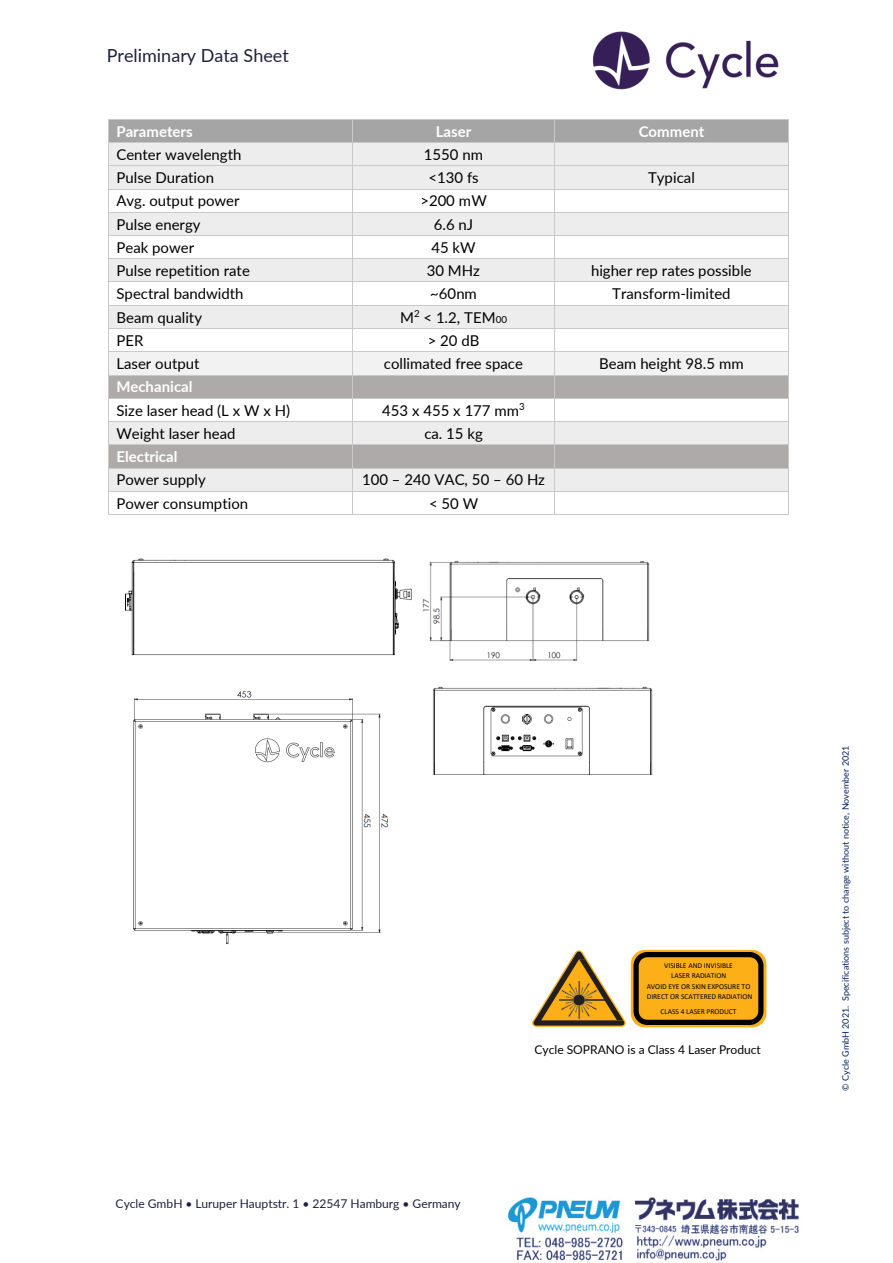
<style>
.page{position:relative;width:893px;height:1263px;background:#fff}
.page>*{position:absolute;margin:0;border:0;box-sizing:border-box;transform-origin:0 0}
.t1{font:18px "Lato";color:#1e213d}
.t2{font:15px "Lato";color:#000}
.t3{font:700 15px "Lato";color:#fff}
.t4{font:12px "Lato";color:#1e213d}
.t5{font:12px "Lato";letter-spacing:-.005em;color:#000}
.t6{font:9px "Lato";color:#002060}
.t7{font:7.5px/10.5px "Calibri";letter-spacing:-.005em;color:#000;text-align:center}
.s1{font-size:9.75px}
</style>
<div class="page">
<img style="left:593px;top:32px;width:186px;height:58px">
<div style="left:109px;top:120px;width:243px;height:22px;background:#a5a5a5"></div>
<div style="left:353px;top:120px;width:201px;height:22px;background:#a5a5a5"></div>
<div style="left:555px;top:120px;width:233px;height:22px;background:#a5a5a5"></div>
<hr style="left:109px;top:119px;width:243px;height:1px;background:#c9c9c9">
<hr style="left:353px;top:119px;width:201px;height:1px;background:#c9c9c9">
<hr style="left:555px;top:119px;width:233px;height:1px;background:#c9c9c9">
<div style="left:109px;top:143px;width:243px;height:22px;background:#ededed"></div>
<div style="left:353px;top:143px;width:201px;height:22px;background:#ededed"></div>
<div style="left:555px;top:143px;width:233px;height:22px;background:#ededed"></div>
<hr style="left:109px;top:142px;width:243px;height:1px;background:#c9c9c9">
<hr style="left:353px;top:142px;width:201px;height:1px;background:#c9c9c9">
<hr style="left:555px;top:142px;width:233px;height:1px;background:#c9c9c9">
<div style="left:109px;top:166px;width:243px;height:23px;background:#ededed"></div>
<div style="left:353px;top:166px;width:201px;height:23px;background:#ededed"></div>
<div style="left:555px;top:166px;width:233px;height:23px;background:#ededed"></div>
<hr style="left:109px;top:165px;width:243px;height:1px;background:#c9c9c9">
<hr style="left:353px;top:165px;width:201px;height:1px;background:#c9c9c9">
<hr style="left:555px;top:165px;width:233px;height:1px;background:#c9c9c9">
<hr style="left:109px;top:189px;width:243px;height:1px;background:#c9c9c9">
<hr style="left:353px;top:189px;width:201px;height:1px;background:#c9c9c9">
<hr style="left:555px;top:189px;width:233px;height:1px;background:#c9c9c9">
<div style="left:109px;top:213px;width:243px;height:22px;background:#ededed"></div>
<div style="left:353px;top:213px;width:201px;height:22px;background:#ededed"></div>
<div style="left:555px;top:213px;width:233px;height:22px;background:#ededed"></div>
<hr style="left:109px;top:212px;width:243px;height:1px;background:#c9c9c9">
<hr style="left:353px;top:212px;width:201px;height:1px;background:#c9c9c9">
<hr style="left:555px;top:212px;width:233px;height:1px;background:#c9c9c9">
<hr style="left:109px;top:235px;width:243px;height:1px;background:#c9c9c9">
<hr style="left:353px;top:235px;width:201px;height:1px;background:#c9c9c9">
<hr style="left:555px;top:235px;width:233px;height:1px;background:#c9c9c9">
<div style="left:109px;top:259px;width:243px;height:23px;background:#ededed"></div>
<div style="left:353px;top:259px;width:201px;height:23px;background:#ededed"></div>
<div style="left:555px;top:259px;width:233px;height:23px;background:#ededed"></div>
<hr style="left:109px;top:258px;width:243px;height:1px;background:#c9c9c9">
<hr style="left:353px;top:258px;width:201px;height:1px;background:#c9c9c9">
<hr style="left:555px;top:258px;width:233px;height:1px;background:#c9c9c9">
<hr style="left:109px;top:282px;width:243px;height:1px;background:#c9c9c9">
<hr style="left:353px;top:282px;width:201px;height:1px;background:#c9c9c9">
<hr style="left:555px;top:282px;width:233px;height:1px;background:#c9c9c9">
<div style="left:109px;top:306px;width:243px;height:22px;background:#ededed"></div>
<div style="left:353px;top:306px;width:201px;height:22px;background:#ededed"></div>
<div style="left:555px;top:306px;width:233px;height:22px;background:#ededed"></div>
<hr style="left:109px;top:305px;width:243px;height:1px;background:#c9c9c9">
<hr style="left:353px;top:305px;width:201px;height:1px;background:#c9c9c9">
<hr style="left:555px;top:305px;width:233px;height:1px;background:#c9c9c9">
<hr style="left:109px;top:328px;width:243px;height:1px;background:#c9c9c9">
<hr style="left:353px;top:328px;width:201px;height:1px;background:#c9c9c9">
<hr style="left:555px;top:328px;width:233px;height:1px;background:#c9c9c9">
<div style="left:109px;top:352px;width:243px;height:23px;background:#f2f2f2"></div>
<div style="left:353px;top:352px;width:201px;height:23px;background:#f2f2f2"></div>
<div style="left:555px;top:352px;width:233px;height:23px;background:#f2f2f2"></div>
<hr style="left:109px;top:351px;width:243px;height:1px;background:#c9c9c9">
<hr style="left:353px;top:351px;width:201px;height:1px;background:#c9c9c9">
<hr style="left:555px;top:351px;width:233px;height:1px;background:#c9c9c9">
<div style="left:109px;top:375px;width:243px;height:23px;background:#aeaaaa"></div>
<div style="left:353px;top:375px;width:201px;height:23px;background:#aeaaaa"></div>
<div style="left:555px;top:375px;width:233px;height:23px;background:#aeaaaa"></div>
<hr style="left:109px;top:375px;width:243px;height:1px;background:#c9c9c9">
<hr style="left:353px;top:375px;width:201px;height:1px;background:#c9c9c9">
<hr style="left:555px;top:375px;width:233px;height:1px;background:#c9c9c9">
<hr style="left:109px;top:398px;width:243px;height:1px;background:#c9c9c9">
<hr style="left:353px;top:398px;width:201px;height:1px;background:#c9c9c9">
<hr style="left:555px;top:398px;width:233px;height:1px;background:#c9c9c9">
<div style="left:109px;top:422px;width:243px;height:22px;background:#ededed"></div>
<div style="left:353px;top:422px;width:201px;height:22px;background:#ededed"></div>
<div style="left:555px;top:422px;width:233px;height:22px;background:#ededed"></div>
<hr style="left:109px;top:421px;width:243px;height:1px;background:#c9c9c9">
<hr style="left:353px;top:421px;width:201px;height:1px;background:#c9c9c9">
<hr style="left:555px;top:421px;width:233px;height:1px;background:#c9c9c9">
<div style="left:109px;top:445px;width:243px;height:23px;background:#aeaaaa"></div>
<div style="left:353px;top:445px;width:201px;height:23px;background:#aeaaaa"></div>
<div style="left:555px;top:445px;width:233px;height:23px;background:#aeaaaa"></div>
<hr style="left:109px;top:444px;width:243px;height:1px;background:#c9c9c9">
<hr style="left:353px;top:444px;width:201px;height:1px;background:#c9c9c9">
<hr style="left:555px;top:444px;width:233px;height:1px;background:#c9c9c9">
<div style="left:109px;top:468px;width:243px;height:23px;background:#ededed"></div>
<div style="left:353px;top:468px;width:201px;height:23px;background:#ededed"></div>
<div style="left:555px;top:468px;width:233px;height:23px;background:#ededed"></div>
<hr style="left:109px;top:468px;width:243px;height:1px;background:#c9c9c9">
<hr style="left:353px;top:468px;width:201px;height:1px;background:#c9c9c9">
<hr style="left:555px;top:468px;width:233px;height:1px;background:#c9c9c9">
<hr style="left:109px;top:491px;width:243px;height:1px;background:#c9c9c9">
<hr style="left:353px;top:491px;width:201px;height:1px;background:#c9c9c9">
<hr style="left:555px;top:491px;width:233px;height:1px;background:#c9c9c9">
<svg style="left:108px;top:119px;width:1px;height:396px"></svg>
<hr style="left:109px;top:514px;width:243px;height:1px;background:#c9c9c9">
<svg style="left:352px;top:119px;width:1px;height:396px"></svg>
<hr style="left:353px;top:514px;width:201px;height:1px;background:#c9c9c9">
<svg style="left:554px;top:119px;width:1px;height:396px"></svg>
<hr style="left:555px;top:514px;width:233px;height:1px;background:#c9c9c9">
<svg style="left:788px;top:119px;width:1px;height:396px"></svg>
<svg style="left:532px;top:950px;width:94px;height:77px"></svg>
<img style="left:559px;top:981px;width:38px;height:38px">
<hr style="left:579px;top:999px;width:27px;height:2px;background:#231f20">
<img style="left:562px;top:984px;width:34px;height:32px">
<div style="left:631px;top:950px;width:135px;height:77px;border:4px solid #fcaf17;border-radius:12px"></div>
<div style="left:633px;top:952px;width:131px;height:73px;background:#fcaf17;border:5px solid #000;border-radius:11px"></div>
<img style="left:125px;top:558px;width:287px;height:98px">
<img style="left:133px;top:690px;width:256px;height:255px">
<img style="left:422px;top:561px;width:228px;height:100px">
<img style="left:433px;top:686px;width:220px;height:89px">
<img style="left:508px;top:1197px;width:291px;height:64px">
<p class="t1" style="left:107px;top:42px;width:184px">Preliminary Data Sheet</p>
<p class="t3" style="left:116px;top:120px;width:78px">Parameters</p>
<p class="t3" style="left:436px;top:120px;width:37px">Laser</p>
<p class="t3" style="left:639px;top:120px;width:67px">Comment</p>
<p class="t2" style="left:116px;top:144px;width:126px">Center wavelength</p>
<p class="t2" style="left:424px;top:144px;width:61px">1550 nm</p>
<p class="t2" style="left:116px;top:167px;width:99px">Pulse Duration</p>
<p class="t2" style="left:428px;top:167px;width:52px">&lt;130 fs</p>
<p class="t2" style="left:648px;top:167px;width:48px">Typical</p>
<p class="t2" style="left:116px;top:190px;width:125px">Avg. output power</p>
<p class="t2" style="left:420px;top:190px;width:68px">&gt;200 mW</p>
<p class="t2" style="left:116px;top:213px;width:86px">Pulse energy</p>
<p class="t2" style="left:434px;top:213px;width:41px">6.6 nJ</p>
<p class="t2" style="left:116px;top:237px;width:79px">Peak power</p>
<p class="t2" style="left:431px;top:237px;width:46px">45 kW</p>
<p class="t2" style="left:116px;top:260px;width:135px">Pulse repetition rate</p>
<p class="t2" style="left:427px;top:260px;width:55px">30 MHz</p>
<p class="t2" style="left:591px;top:260px;width:162px">higher rep rates possible</p>
<p class="t2" style="left:116px;top:283px;width:129px">Spectral bandwidth</p>
<p class="t2" style="left:430px;top:283px;width:48px">~60nm</p>
<p class="t2" style="left:612px;top:283px;width:120px">Transform-limited</p>
<p class="t2" style="left:116px;top:306px;width:87px">Beam quality</p>
<p class="t2" style="left:400px;top:306px;width:108px">M<sup>2</sup> &lt; 1.2, TEM<span class="s1">00</span></p>
<p class="t2" style="left:116px;top:330px;width:28px">PER</p>
<p class="t2" style="left:428px;top:330px;width:53px">&gt; 20 dB</p>
<p class="t2" style="left:116px;top:353px;width:85px">Laser output</p>
<p class="t2" style="left:384px;top:353px;width:141px">collimated free space</p>
<p class="t2" style="left:599px;top:353px;width:146px">Beam height 98.5 mm</p>
<p class="t3" style="left:116px;top:376px;width:78px">Mechanical</p>
<p class="t2" style="left:116px;top:400px;width:175px">Size laser head (L x W x H)</p>
<p class="t2" style="left:382px;top:400px;width:144px">453 x 455 x 177 mm<sup>3</sup></p>
<p class="t2" style="left:116px;top:423px;width:120px">Weight laser head</p>
<p class="t2" style="left:424px;top:423px;width:60px">ca. 15 kg</p>
<p class="t3" style="left:116px;top:446px;width:62px">Electrical</p>
<p class="t2" style="left:116px;top:469px;width:91px">Power supply</p>
<p class="t2" style="left:362px;top:469px;width:184px">100 – 240 VAC, 50 – 60 Hz</p>
<p class="t2" style="left:116px;top:492px;width:133px">Power consumption</p>
<p class="t2" style="left:429px;top:492px;width:51px">&lt; 50 W</p>
<p class="t4" style="left:116px;top:1194px;width:347px">Cycle GmbH • Luruper Hauptstr. 1 • 22547 Hamburg • Germany</p>
<p class="t7" style="left:647px;top:960px;width:107px">VISIBLE AND INVISIBLE<br>LASER RADIATION<br>AVOID EYE OR SKIN EXPOSURE TO<br>DIRECT OR SCATTERED RADIATION</p>
<p class="t7" style="left:661px;top:1006px;width:77px">CLASS 4 LASER PRODUCT</p>
<p class="t5" style="left:535px;top:1041px;width:228px">Cycle SOPRANO is a Class 4 Laser Product</p>
<p class="t6" style="left:839px;top:1091px;width:347px;rotate:-90deg">© Cycle GmbH 2021. Specifications subject to change without notice, November 2021</p>
</div>
